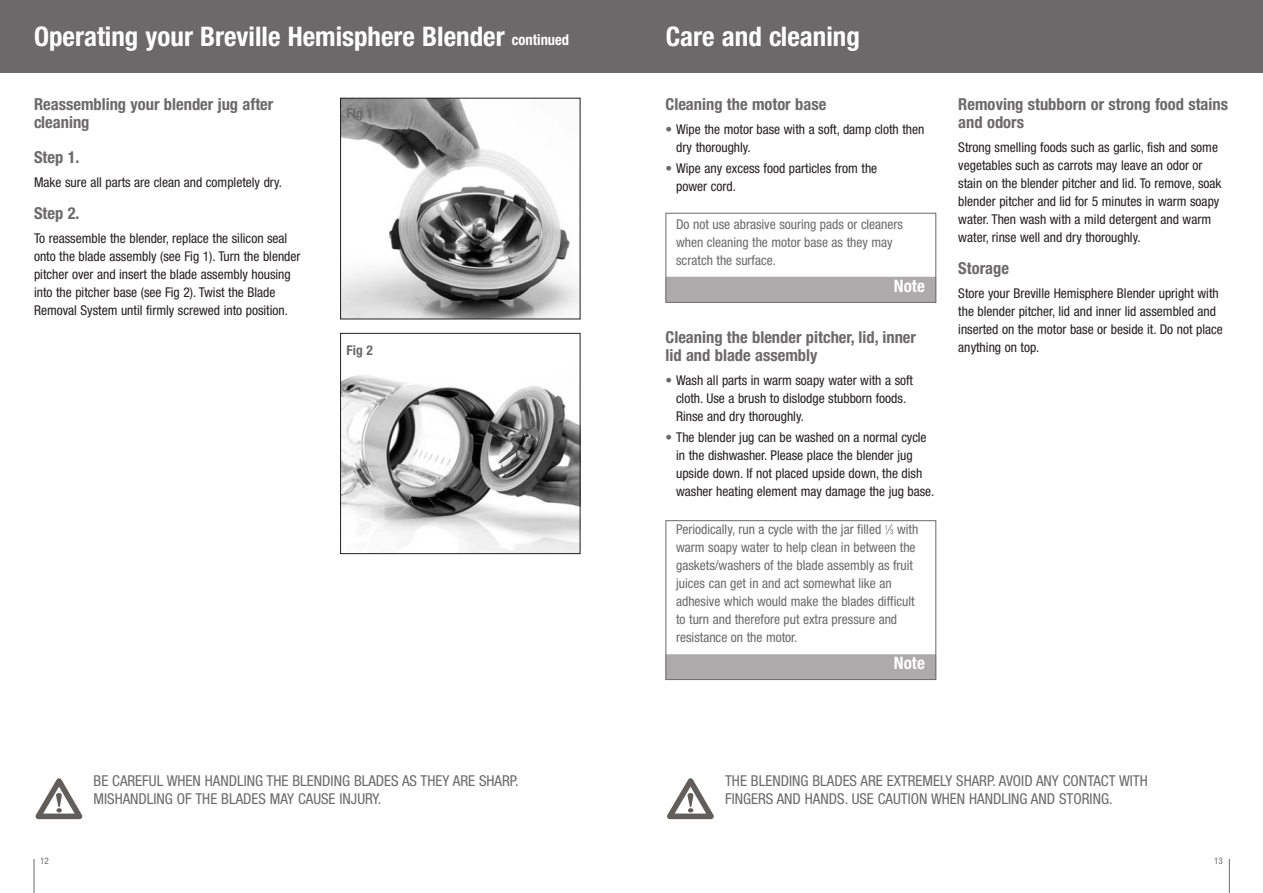
<style>
.page{position:relative;width:1263px;height:893px;background:#fff}
.page>*{position:absolute;margin:0;border:0;box-sizing:border-box;transform-origin:0 0}
.t1{font:700 condensed 27px "Helvetica Neue";color:#fff}
.t2{font:700 condensed 17.1px "Helvetica Neue";color:#fff}
.t3{font:700 condensed 16.5px/18px "Helvetica Neue";color:#6b6969}
.t4{font:condensed 15px/18px "Helvetica Neue";color:#6b6969}
.t5{font:condensed 13.5px/18px "Helvetica Neue";color:#231f20}
.t6{font:condensed 13.5px/18px "Helvetica Neue";color:#6b6969}
.t7{font:700 condensed 13.5px "Helvetica Neue";color:#6b6969}
.t8{font:condensed 9px "Helvetica Neue";color:#6b6969}
.s1{font-size:15px}
.s2{color:#6b6969}
.s3{font-size:6.75px}
</style>
<div class="page">
<div style="left:632px;top:0;width:631px;height:72px;background:#6b6969"></div>
<hr style="left:1229px;top:859px;width:1px;height:34px;background:#6b6969">
<div style="left:665px;top:277px;width:271px;height:25px;background:#acaaaa"></div>
<div style="left:665px;top:654px;width:271px;height:26px;background:#acaaaa"></div>
<div style="left:0;top:0;width:631px;height:72px;background:#6b6969"></div>
<hr style="left:34px;top:859px;width:1px;height:34px;background:#6b6969">
<svg style="left:36px;top:778px;width:46px;height:41px"></svg>
<img style="left:342px;top:100px;width:236px;height:217px">
<div style="left:340px;top:98px;width:240px;height:221px;border:1px solid #231f20"></div>
<img style="left:342px;top:375px;width:236px;height:177px">
<div style="left:340px;top:333px;width:240px;height:221px;border:1px solid #231f20"></div>
<div style="left:665px;top:213px;width:271px;height:90px;border:1px solid #6b6969"></div>
<div style="left:665px;top:520px;width:271px;height:160px;border:1px solid #6b6969"></div>
<svg style="left:667px;top:778px;width:47px;height:41px"></svg>
<h1 class="t1" style="left:34px;top:27px;width:537px">Operating your Breville Hemisphere Blender <span class="s1">continued</span></h1>
<p class="t3" style="left:34px;top:96px;width:241px">Reassembling your blender jug after cleaning</p>
<p class="t3" style="left:34px;top:149px;width:47px">Step 1.</p>
<p class="t5" style="left:34px;top:174px;width:250px">Make sure all parts are clean and completely dry.</p>
<p class="t3" style="left:34px;top:205px;width:47px">Step 2.</p>
<p class="t5" style="left:34px;top:230px;width:268px">To reassemble the blender, replace the silicon seal onto the blade assembly (see Fig 1). Turn the blender pitcher over and insert the blade assembly housing into the pitcher base (see Fig 2). Twist the Blade Removal System until firmly screwed into position.</p>
<p class="t7" style="left:347px;top:108px;width:28px">Fig 1</p>
<p class="t7" style="left:347px;top:346px;width:28px">Fig 2</p>
<p class="t8" style="left:40px;top:857px;width:10px">12</p>
<p class="t4" style="left:94px;top:773px;width:427px">BE CAREFUL WHEN HANDLING THE BLENDING BLADES AS THEY ARE SHARP.<br>MISHANDLING OF THE BLADES MAY CAUSE INJURY.</p>
<h1 class="t1" style="left:666px;top:27px;width:196px">Care and cleaning</h1>
<p class="t3" style="left:665px;top:96px;width:162px">Cleaning the motor base</p>
<p class="t5" style="left:676px;top:121px;width:250px;text-indent:-11px"><span class="s2">•</span> Wipe the motor base with a soft, damp cloth then dry thoroughly.</p>
<p class="t5" style="left:676px;top:160px;width:203px;text-indent:-11px"><span class="s2">•</span> Wipe any excess food particles from the power cord.</p>
<p class="t6" style="left:676px;top:216px;width:228px">Do not use abrasive souring pads or cleaners when cleaning the motor base as they may scratch the surface.</p>
<p class="t2" style="left:894px;top:280px;width:32px">Note</p>
<p class="t3" style="left:665px;top:330px;width:252px">Cleaning the blender pitcher, lid, inner lid and blade assembly</p>
<p class="t5" style="left:676px;top:373px;width:238px;text-indent:-11px"><span class="s2">•</span> Wash all parts in warm soapy water with a soft cloth. Use a brush to dislodge stubborn foods.<br>Rinse and dry thoroughly.</p>
<p class="t5" style="left:676px;top:430px;width:260px;text-indent:-11px"><span class="s2">•</span> The blender jug can be washed on a normal cycle in the dishwasher. Please place the blender jug upside down. If not placed upside down, the dish washer heating element may damage the jug base.</p>
<p class="t6" style="left:676px;top:522px;width:244px">Periodically, run a cycle with the jar filled <sup>1</sup>⁄<span class="s3">3</span> with warm soapy water to help clean in between the gaskets/washers of the blade assembly as fruit juices can get in and act somewhat like an adhesive which would make the blades difficult to turn and therefore put extra pressure and resistance on the motor.</p>
<p class="t2" style="left:894px;top:657px;width:32px">Note</p>
<p class="t3" style="left:958px;top:96px;width:271px">Removing stubborn or strong food stains and odors</p>
<p class="t5" style="left:958px;top:139px;width:265px">Strong smelling foods such as garlic, fish and some vegetables such as carrots may leave an odor or stain on the blender pitcher and lid. To remove, soak blender pitcher and lid for 5 minutes in warm soapy water. Then wash with a mild detergent and warm water, rinse well and dry thoroughly.</p>
<p class="t3" style="left:958px;top:260px;width:52px">Storage</p>
<p class="t5" style="left:958px;top:285px;width:266px">Store your Breville Hemisphere Blender upright with the blender pitcher, lid and inner lid assembled and inserted on the motor base or beside it. Do not place anything on top.</p>
<p class="t4" style="left:725px;top:773px;width:424px">THE BLENDING BLADES ARE EXTREMELY SHARP. AVOID ANY CONTACT WITH<br>FINGERS AND HANDS. USE CAUTION WHEN HANDLING AND STORING.</p>
<p class="t8" style="left:1214px;top:857px;width:10px">13</p>
</div>
